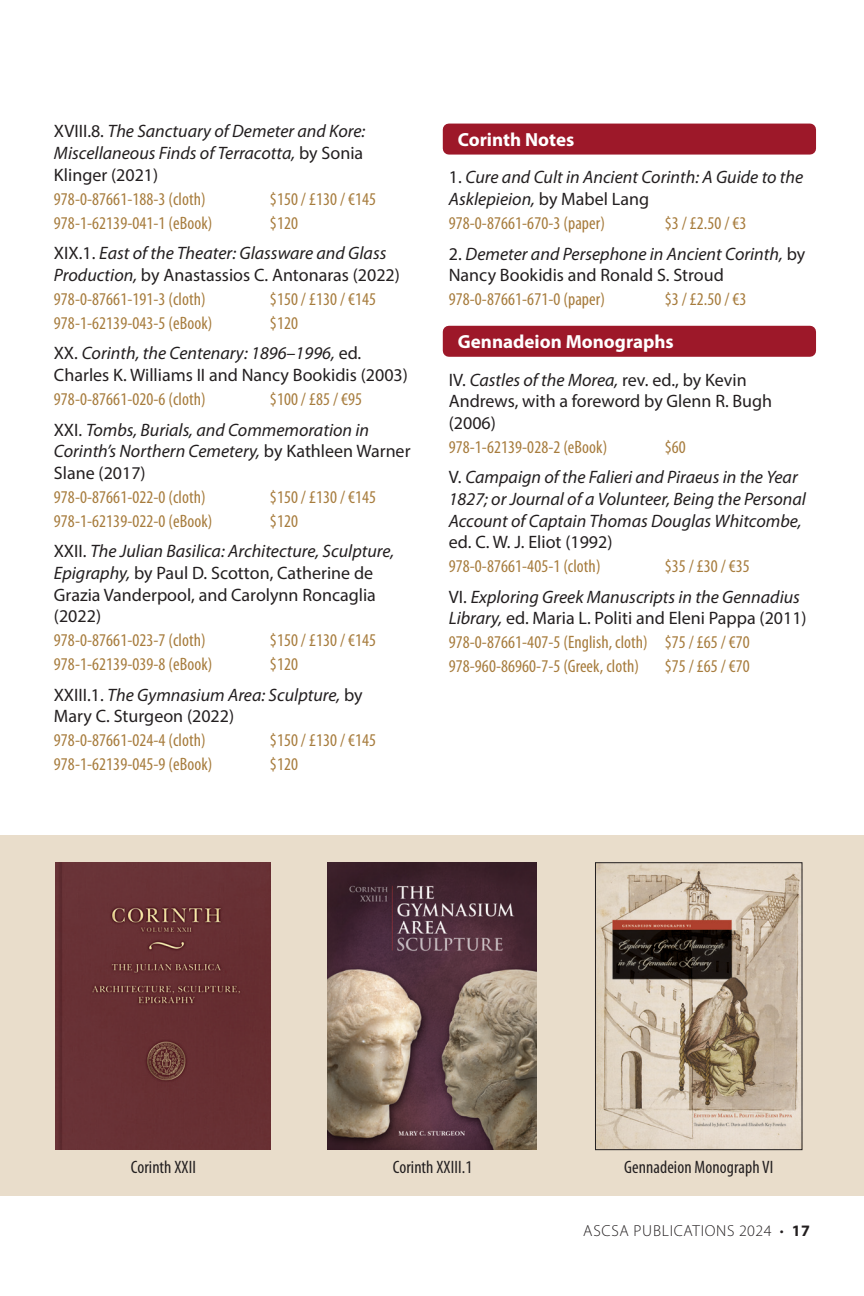
<style>
.page{position:relative;width:864px;height:1296px;background:#fff}
.page>*{position:absolute;margin:0;border:0;box-sizing:border-box;transform-origin:0 0}
.t1{font:700 19px "Myriad Pro";color:#fff}
.t2{font:italic 18px/30.6px "Myriad Pro";color:#231f20}
.t3{font:condensed 18px/24px "Myriad Pro";letter-spacing:.005em;color:#a77c3d}
.t4{font:18px/21.6px "Myriad Pro";color:#231f20}
.t5{font:condensed 18px "Myriad Pro";letter-spacing:.005em;color:#231f20}
.t6{font:300 16px "Myriad Pro";letter-spacing:.045em;color:#231f20}
.s1{font-style:normal}
.s2{font-style:normal;font-stretch:condensed;color:#a77c3d}
.s3{font-style:italic}
.s4{font-stretch:condensed;color:#a77c3d}
.s5{font-style:italic;font-stretch:normal;color:#231f20}
.s6{font-stretch:normal;color:#231f20}
.s7{font-weight:700}
</style>
<div class="page">
<div style="left:0;top:836px;width:864px;height:360px;background:#e9ddcb"></div>
<div style="left:443px;top:124px;width:373px;height:31px;background:#9d1829"></div>
<div style="left:443px;top:326px;width:373px;height:31px;background:#9d1829"></div>
<img style="left:55px;top:863px;width:216px;height:287px">
<img style="left:327px;top:862px;width:210px;height:287px">
<img style="left:597px;top:864px;width:203px;height:284px">
<div style="left:595px;top:862px;width:207px;height:288px;border:1px solid #231f20"></div>
<p class="t2" style="left:54px;top:120px;width:313px;line-height:21.6px;text-align:justify"><span class="s1">XVIII.8.</span> The Sanctuary of Demeter and Kore:<br>Miscellaneous Finds of Terracotta, <span class="s1">by Sonia Klinger (2021)</span></p>
<p class="t3" style="left:54px;top:186px;width:153px">978-0-87661-188-3 (cloth)</p>
<p class="t3" style="left:270px;top:186px;width:108px">$150 / £130 / €145</p>
<p class="t3" style="left:54px;top:210px;width:160px">978-1-62139-041-1 (eBook)</p>
<p class="t2" style="left:54px;top:207px;width:334px;text-indent:216px"><span class="s2">$120<br></span><span class="s1">XIX.1.</span> East of the Theater: Glassware and Glass</p>
<p class="t4" style="left:54px;top:262px;width:347px;line-height:24px"><span class="s3">Production,</span> by Anastassios C. Antonaras (2022)<br><span class="s4">978-0-87661-191-3 (cloth)</span></p>
<p class="t3" style="left:270px;top:287px;width:108px">$150 / £130 / €145</p>
<p class="t2" style="left:54px;top:307px;width:309px;text-indent:216px"><span class="s2">$120<br></span><span class="s1">XX.</span> Corinth, the Centenary: 1896–1996, <span class="s1">ed.</span></p>
<p class="t4" style="left:54px;top:364px;width:355px">Charles K. Williams II and Nancy Bookidis (2003)</p>
<p class="t3" style="left:54px;top:387px;width:153px">978-0-87661-020-6 (cloth)</p>
<p class="t3" style="left:54px;top:311px;width:160px">978-1-62139-043-5 (eBook)</p>
<p class="t2" style="left:54px;top:383px;width:317px;text-indent:216px"><span class="s2">$100 / £85 / €95<br></span><span class="s1">XXI.</span> Tombs, Burials, and Commemoration in</p>
<p class="t4" style="left:54px;top:440px;width:358px"><span class="s3">Corinth’s Northern Cemetery,</span> by Kathleen Warner<br>Slane (2017)</p>
<p class="t3" style="left:54px;top:485px;width:153px">978-0-87661-022-0 (cloth)</p>
<p class="t3" style="left:270px;top:485px;width:108px">$150 / £130 / €145</p>
<p class="t3" style="left:54px;top:509px;width:160px">978-1-62139-022-0 (eBook)</p>
<p class="t2" style="left:54px;top:505px;width:342px;text-indent:216px"><span class="s2">$120<br></span><span class="s1">XXII.</span> The Julian Basilica: Architecture, Sculpture,</p>
<p class="t4" style="left:54px;top:562px;width:324px"><span class="s3">Epigraphy,</span> by Paul D. Scotton, Catherine de<br>Grazia Vanderpool, and Carolynn Roncaglia (2022)</p>
<p class="t3" style="left:54px;top:628px;width:153px">978-0-87661-023-7 (cloth)</p>
<p class="t3" style="left:270px;top:628px;width:108px">$150 / £130 / €145</p>
<p class="t3" style="left:54px;top:652px;width:160px">978-1-62139-039-8 (eBook)</p>
<p class="t2" style="left:54px;top:649px;width:310px;text-indent:216px"><span class="s2">$120<br></span><span class="s1">XXIII.1.</span> The Gymnasium Area: Sculpture, <span class="s1">by</span></p>
<p class="t4" style="left:54px;top:705px;width:182px">Mary C. Sturgeon (2022)</p>
<p class="t3" style="left:54px;top:728px;width:153px">978-0-87661-024-4 (cloth)</p>
<p class="t3" style="left:270px;top:728px;width:108px">$150 / £130 / €145</p>
<p class="t3" style="left:54px;top:752px;width:160px">978-1-62139-045-9 (eBook)</p>
<p class="t3" style="left:270px;top:752px;width:29px">$120</p>
<p class="t1" style="left:458px;top:127px;width:118px">Corinth Notes</p>
<p class="t2" style="left:449px;top:166px;width:356px;line-height:21.6px"><span class="s1">1.</span> Cure and Cult in Ancient Corinth: A Guide to the<br>Asklepieion, <span class="s1">by Mabel Lang</span></p>
<p class="t3" style="left:449px;top:211px;width:158px">978-0-87661-670-3 (paper)</p>
<p class="t3" style="left:665px;top:211px;width:83px">$3 / £2.50 / €3</p>
<p class="t2" style="left:449px;top:242px;width:358px;line-height:21.6px"><span class="s1">2.</span> Demeter and Persephone in Ancient Corinth, <span class="s1">by<br>Nancy Bookidis and Ronald S. Stroud</span></p>
<p class="t3" style="left:449px;top:287px;width:158px">978-0-87661-671-0 (paper)</p>
<p class="t3" style="left:665px;top:287px;width:83px">$3 / £2.50 / €3</p>
<p class="t1" style="left:458px;top:329px;width:218px">Gennadeion Monographs</p>
<p class="t4" style="left:449px;top:368px;width:325px">IV. <span class="s3">Castles of the Morea,</span> rev. ed., by Kevin<br>Andrews, with a foreword by Glenn R. Bugh (2006)</p>
<p class="t3" style="left:449px;top:435px;width:160px">978-1-62139-028-2 (eBook)</p>
<p class="t2" style="left:449px;top:431px;width:350px;text-indent:216px"><span class="s2">$60<br></span><span class="s1">V.</span> Campaign of the Falieri and Piraeus in the Year</p>
<p class="t2" style="left:449px;top:488px;width:359px;line-height:21.6px">1827; or Journal of a Volunteer, Being the Personal<br>Account of Captain Thomas Douglas Whitcombe,</p>
<p class="t4" style="left:449px;top:531px;width:165px">ed. C. W. J. Eliot (1992)</p>
<p class="t3" style="left:449px;top:554px;width:153px">978-0-87661-405-1 (cloth)</p>
<p class="t2" style="left:449px;top:551px;width:353px;text-indent:216px"><span class="s2">$35 / £30 / €35<br></span><span class="s1">VI.</span> Exploring Greek Manuscripts in the Gennadius</p>
<p class="t3" style="left:449px;top:606px;width:359px"><span class="s5">Library,</span> <span class="s6">ed. Maria L. Politi and Eleni Pappa (2011)<br></span>978-0-87661-407-5 (English, cloth) $75 / £65 / €70<br>978-960-86960-7-5 (Greek, cloth)</p>
<p class="t3" style="left:665px;top:654px;width:87px">$75 / £65 / €70</p>
<p class="t5" style="left:131px;top:1156px;width:67px">Corinth XXII</p>
<p class="t5" style="left:393px;top:1156px;width:81px">Corinth XXIII.1</p>
<p class="t5" style="left:624px;top:1156px;width:151px">Gennadeion Monograph VI</p>
<p class="t6" style="left:583px;top:1221px;width:228px">ASCSA PUBLICATIONS 2024 • <span class="s7">17</span></p>
</div>
